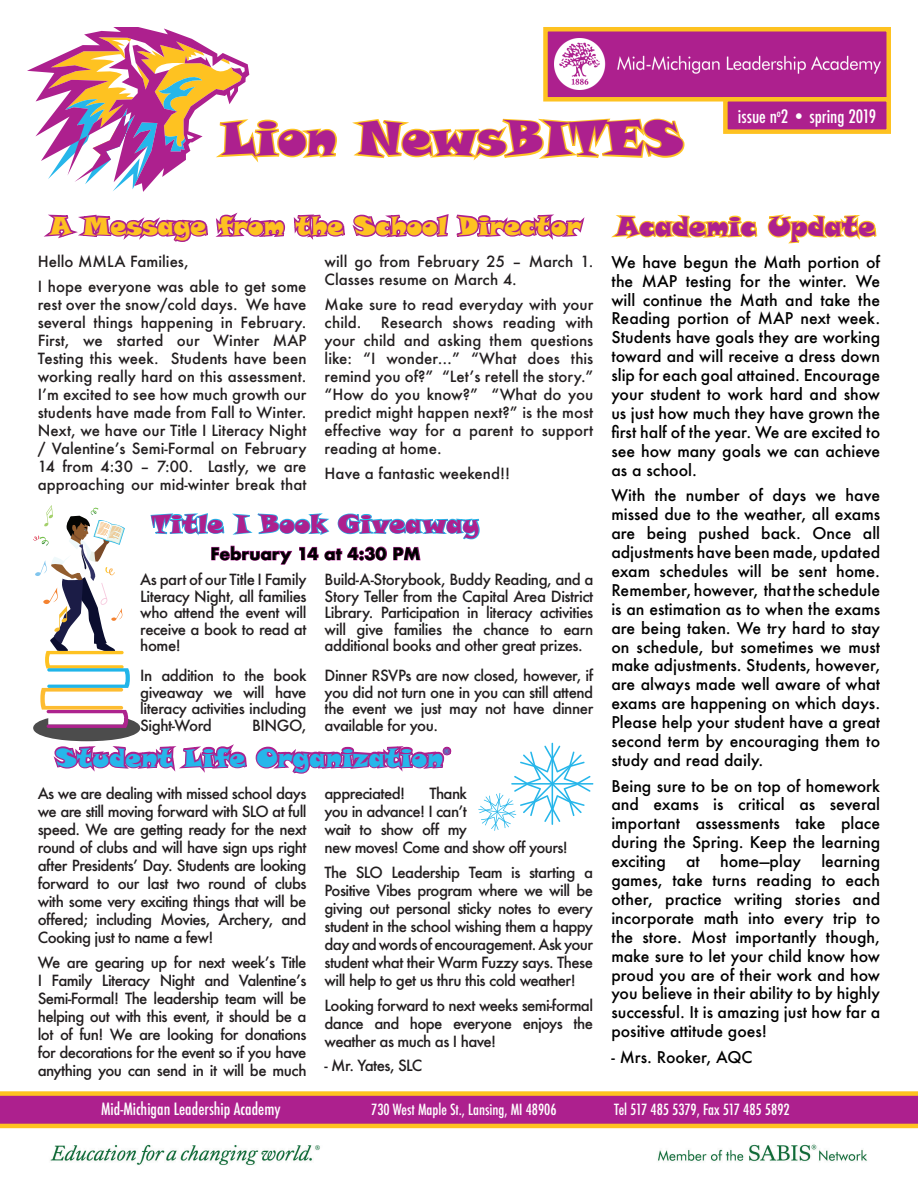
<style>
.page{position:relative;width:918px;height:1188px;background:#fff}
.page>*{position:absolute;margin:0;border:0;box-sizing:border-box;transform-origin:0 0}
.t1{font:48px "Snap ITC";color:#ad208e}
.t2{font:27px "Snap ITC";color:#ad208e}
.t3{font:25.5px "Snap ITC";color:#fec221}
.t4{font:25.5px "Snap ITC";color:#26b6ea}
.t5{font:25.5px "Snap ITC";color:#ad208e}
.t6{font:500 condensed 18px "Futura";color:#fff}
.t7{font:500 condensed 16.5px "Futura";color:#fff}
.t8{font:700 16.5px "Futura";color:#000}
.t9{font:500 15.75px/18.9px "Futura";color:#000;text-align:justify}
.t10{font:500 15px/18px "Futura";letter-spacing:-.03em;color:#231f20;text-align:justify}
.t11{font:500 15px/18px "Futura";color:#231f20}
.t12{font:500 condensed 15px "Futura";color:#fff}
</style>
<div class="page">
<svg style="left:27px;top:27px;width:658px;height:165px"></svg>
<div style="left:543px;top:27px;width:348px;height:75px;background:#ad208e;border:4px solid #fec221"></div>
<img style="left:554px;top:39px;width:326px;height:51px">
<div style="left:723px;top:97px;width:168px;height:37px;background:#ad208e;border:4px solid #fec221"></div>
<img style="left:0;top:1128px;width:918px;height:38px">
<svg style="left:0;top:1091px;width:918px;height:37px;background:#c04874"></svg>
<svg style="left:44px;top:212px;width:541px;height:30px"></svg>
<svg style="left:611px;top:214px;width:266px;height:30px"></svg>
<svg style="left:50px;top:736px;width:402px;height:38px"></svg>
<hr style="left:511px;top:783px;width:82px;height:2px;background:#26b6ea">
<hr style="left:552px;top:743px;width:1px;height:82px;background:#26b6ea">
<svg style="left:479px;top:746px;width:112px;height:84px"></svg>
<svg style="left:150px;top:513px;width:330px;height:52px"></svg>
<div style="left:33px;top:714px;width:107px;height:27px;background:#4c4c4c;border-radius:50%"></div>
<svg style="left:33px;top:505px;width:97px;height:223px"></svg>
<h1 class="t1" style="left:221px;top:107px;width:464px">Lion NewsBITES</h1>
<p class="t6" style="left:738px;top:105px;width:140px">issue n<sup>o</sup>2 • spring 2019</p>
<h3 class="t3" style="left:50px;top:209px;width:533px">A Message from the School Director</h3>
<p class="t11" style="left:38px;top:249px;width:270px;line-height:24.8px">Hello MMLA Families,<br>I hope everyone was able to get some</p>
<p class="t10" style="left:38px;top:295px;width:270px">rest over the snow/cold days. We have several things happening in February.<br>First, we started our Winter MAP Testing this week. Students have been working really hard on this assessment.<br>I’m excited to see how much growth our students have made from Fall to Winter.<br>Next, we have our Title I Literacy Night / Valentine’s Semi-Formal on February 14 from 4:30 – 7:00. Lastly, we are approaching our mid-winter break that</p>
<p class="t11" style="left:325px;top:252px;width:270px">will go from February 25 – March 1.<br>Classes resume on March 4.</p>
<p class="t11" style="left:325px;top:295px;width:270px">Make sure to read everyday with your child.</p>
<p class="t10" style="left:325px;top:313px;width:270px;text-indent:56px">Research shows reading with your child and asking them questions like: “I wonder…” “What does this remind you of?” “Let’s retell the story.” “How do you know?” “What do you predict might happen next?” is the most effective way for a parent to support reading at home.</p>
<p class="t11" style="left:325px;top:464px;width:187px">Have a fantastic weekend!!</p>
<h3 class="t5" style="left:152px;top:507px;width:329px">Title I Book Giveaway</h3>
<p class="t8" style="left:210px;top:542px;width:212px">February 14 at 4:30 PM</p>
<p class="t10" style="left:140px;top:571px;width:168px;line-height:16.5px">As part of our Title I Family Literacy Night, all families who attend the event will receive a book to read at home!</p>
<p class="t10" style="left:140px;top:667px;width:168px;line-height:16.5px">In addition to the book giveaway we will have literacy activities including Sight-Word</p>
<p class="t10" style="left:325px;top:571px;width:270px;line-height:16.5px">Build-A-Storybook, Buddy Reading, and a Story Teller from the Capital Area District Library. Participation in literacy activities will give families the chance to earn additional books and other great prizes.</p>
<p class="t10" style="left:325px;top:667px;width:270px;line-height:16.5px">Dinner RSVPs are now closed, however, if you did not turn one in you can still attend the event we just may not have dinner available for you.</p>
<p class="t10" style="left:252px;top:716px;width:56px">BINGO,</p>
<h3 class="t4" style="left:56px;top:741px;width:396px">Student Life Organization®</h3>
<p class="t10" style="left:38px;top:784px;width:270px">As we are dealing with missed school days we are still moving forward with SLO at full speed. We are getting ready for the next round of clubs and will have sign ups right after Presidents’ Day. Students are looking forward to our last two round of clubs with some very exciting things that will be offered; including Movies, Archery, and Cooking just to name a few!</p>
<p class="t10" style="left:38px;top:953px;width:270px">We are gearing up for next week’s Title I Family Literacy Night and Valentine’s Semi-Formal! The leadership team will be helping out with this event, it should be a lot of fun! We are looking for donations for decorations for the event so if you have anything you can send in it will be much</p>
<p class="t10" style="left:325px;top:784px;width:245px;text-align:left;text-indent:105px">Thank<br>you in advance! I can’t<br>wait to show off my<br>new moves! Come and show off yours!</p>
<p class="t10" style="left:325px;top:863px;width:270px">The SLO Leadership Team is starting a Positive Vibes program where we will be giving out personal sticky notes to every student in the school wishing them a happy day and words of encouragement. Ask your student what their Warm Fuzzy says. These will help to get us thru this cold weather!</p>
<p class="t10" style="left:325px;top:996px;width:270px">Looking forward to next weeks semi-formal dance and hope everyone enjoys the weather as much as I have!</p>
<p class="t10" style="left:325px;top:1057px;width:99px">- Mr. Yates, SLC</p>
<p class="t10" style="left:325px;top:784px;width:82px">appreciated!</p>
<h2 class="t2" style="left:616px;top:209px;width:261px">Academic Update</h2>
<p class="t9" style="left:611px;top:252px;width:270px">We have begun the Math portion of the MAP testing for the winter. We will continue the Math and take the Reading portion of MAP next week.<br>Students have goals they are working toward and will receive a dress down slip for each goal attained. Encourage your student to work hard and show us just how much they have grown the first half of the year. We are excited to see how many goals we can achieve as a school.</p>
<p class="t9" style="left:611px;top:486px;width:270px">With the number of days we have missed due to the weather, all exams are being pushed back. Once all adjustments have been made, updated exam schedules will be sent home.<br>Remember, however, that the schedule is an estimation as to when the exams are being taken. We try hard to stay on schedule, but sometimes we must make adjustments. Students, however, are always made well aware of what exams are happening on which days.<br>Please help your student have a great second term by encouraging them to study and read daily.</p>
<p class="t9" style="left:611px;top:776px;width:270px">Being sure to be on top of homework and exams is critical as several important assessments take place during the Spring. Keep the learning exciting</p>
<p class="t9" style="left:611px;top:852px;width:270px;text-indent:210px">learning games, take turns reading to each other, practice writing stories and incorporate math into every trip to the store. Most importantly though, make sure to let your child know how proud you are of their work and how you believe in their ability to by highly successful. It is amazing just how far a positive attitude goes!</p>
<p class="t9" style="left:611px;top:1047px;width:143px">- Mrs. Rooker, AQC</p>
<p class="t9" style="left:686px;top:852px;width:15px">at</p>
<p class="t9" style="left:720px;top:852px;width:83px">home—play</p>
<p class="t7" style="left:101px;top:1098px;width:181px">Mid-Michigan Leadership Academy</p>
<p class="t12" style="left:371px;top:1100px;width:187px">730 West Maple St., Lansing, MI 48906</p>
<p class="t12" style="left:614px;top:1100px;width:177px">Tel 517 485 5379, Fax 517 485 5892</p>
</div>
